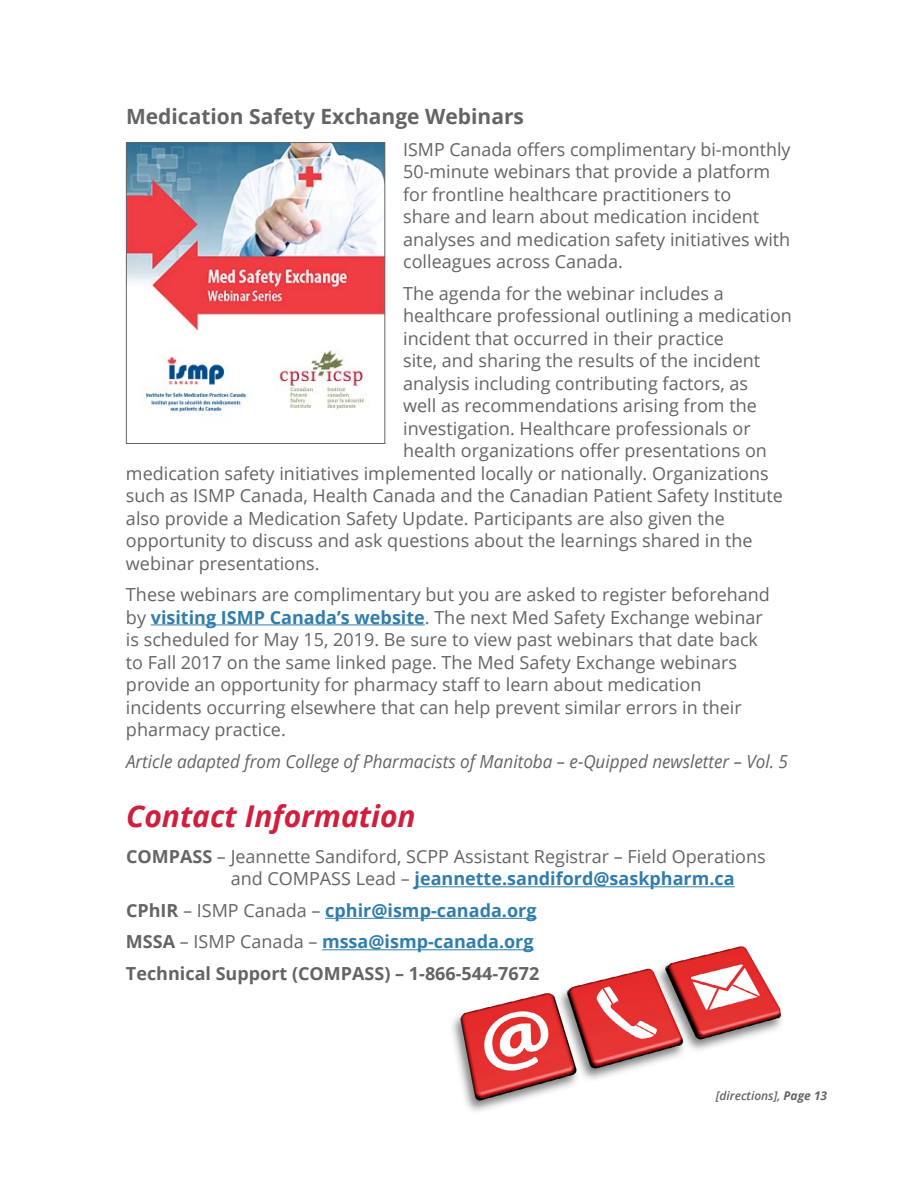
<style>
.page{position:relative;width:918px;height:1188px;background:#fff}
.page>*{position:absolute;margin:0;border:0;box-sizing:border-box;transform-origin:0 0}
.t1{font:italic 700 30px "Open Sans";color:#d11e3d}
.t2{font:700 21px "Open Sans";color:#636466}
.t3{font:18px/22.5px "Open Sans";color:#636466}
.t4{font:700 18px/31.5px "Open Sans";color:#636466}
.t5{font:italic 18px "Open Sans";color:#636466;scale:.95 1}
.t6{font:italic 600 12px "Open Sans";color:#636466}
.s1{font-weight:700;color:#307dac}
.s2{font-weight:700}
.s3{font-weight:400}
.s4{color:#307dac}
</style>
<div class="page">
<img style="left:424px;top:917px;width:358px;height:195px">
<hr style="left:151px;top:624px;width:274px;height:1px;background:#307dac">
<img style="left:128px;top:144px;width:255px;height:270px">
<div style="left:126px;top:142px;width:259px;height:302px;border:1px solid #636466"></div>
<hr style="left:415px;top:886px;width:320px;height:1px;background:#307dac">
<hr style="left:325px;top:918px;width:212px;height:1px;background:#307dac">
<hr style="left:322px;top:949px;width:212px;height:1px;background:#307dac">
<p class="t2" style="left:126px;top:102px;width:400px">Medication Safety Exchange Webinars</p>
<p class="t3" style="left:403px;top:137px;width:389px">ISMP Canada offers complimentary bi-monthly 50-minute webinars that provide a platform for frontline healthcare practitioners to<br>share and learn about medication incident analyses and medication safety initiatives with colleagues across Canada.</p>
<p class="t3" style="left:403px;top:281px;width:322px">The agenda for the webinar includes a</p>
<p class="t3" style="left:403px;top:304px;width:390px">healthcare professional outlining a medication</p>
<p class="t3" style="left:403px;top:326px;width:322px">incident that occurred in their practice</p>
<p class="t3" style="left:403px;top:349px;width:359px">site, and sharing the results of the incident</p>
<p class="t3" style="left:403px;top:371px;width:346px">analysis including contributing factors, as</p>
<p class="t3" style="left:403px;top:394px;width:355px">well as recommendations arising from the</p>
<p class="t3" style="left:403px;top:416px;width:349px">investigation. Healthcare professionals or</p>
<p class="t3" style="left:403px;top:439px;width:365px">health organizations offer presentations on</p>
<p class="t3" style="left:126px;top:461px;width:644px">medication safety initiatives implemented locally or nationally. Organizations</p>
<p class="t3" style="left:126px;top:484px;width:658px">such as ISMP Canada, Health Canada and the Canadian Patient Safety Institute</p>
<p class="t3" style="left:126px;top:506px;width:600px">also provide a Medication Safety Update. Participants are also given the</p>
<p class="t3" style="left:126px;top:529px;width:628px">opportunity to discuss and ask questions about the learnings shared in the</p>
<p class="t3" style="left:126px;top:551px;width:195px">webinar presentations.</p>
<p class="t3" style="left:126px;top:583px;width:645px">These webinars are complimentary but you are asked to register beforehand by <span class="s1">visiting ISMP Canada’s website</span>. The next Med Safety Exchange webinar is scheduled for May 15, 2019. Be sure to view past webinars that date back to Fall 2017 on the same linked page. The Med Safety Exchange webinars provide an opportunity for pharmacy staff to learn about medication incidents occurring elsewhere that can help prevent similar errors in their pharmacy practice.</p>
<p class="t5" style="left:126px;top:749px;width:698px">Article adapted from College of Pharmacists of Manitoba – e-Quipped newsletter – Vol. 5</p>
<h1 class="t1" style="left:126px;top:795px;width:291px">Contact Information</h1>
<p class="t3" style="left:231px;top:845px;width:537px;text-indent:-105px"><span class="s2">COMPASS</span> – Jeannette Sandiford, SCPP Assistant Registrar – Field Operations and COMPASS Lead – <span class="s1">jeannette.sandiford@saskpharm.ca</span></p>
<p class="t4" style="left:126px;top:894px;width:415px">CPhIR <span class="s3">– ISMP Canada –</span> <span class="s4">cphir@ismp-canada.org<br></span>MSSA <span class="s3">– ISMP Canada –</span> <span class="s4">mssa@ismp-canada.org<br></span>Technical Support (COMPASS) – 1-866-544-7672</p>
<p class="t6" style="left:716px;top:1087px;width:113px">[directions], <span class="s2">Page 13</span></p>
</div>
